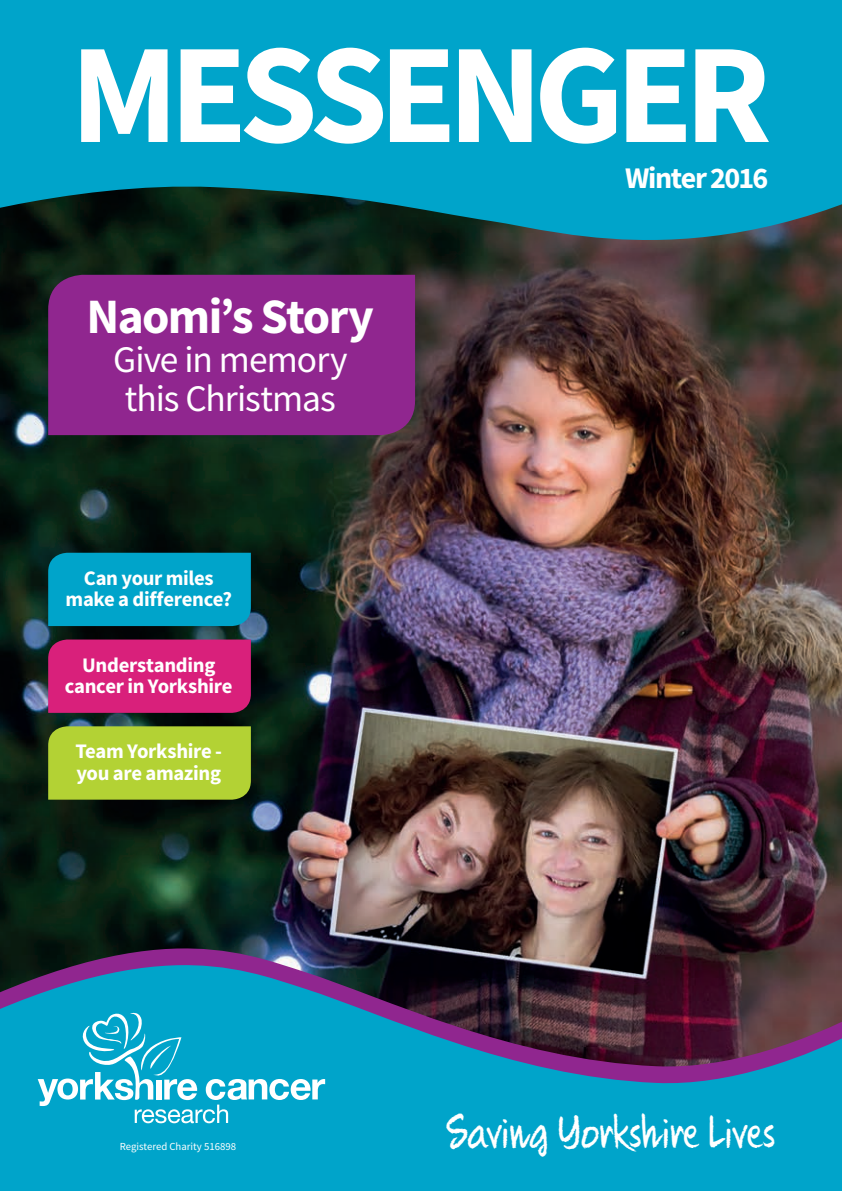
<style>
.page{position:relative;width:842px;height:1191px;background:#fff}
.page>*{position:absolute;margin:0;border:0;box-sizing:border-box;transform-origin:0 0}
.t1{font:700 142px "Source Sans Pro";letter-spacing:-.06em;color:#fff}
.t2{font:700 49.4px "Source Sans Pro";letter-spacing:-.035em;color:#fff}
.t3{font:40px "Quikhand 1.1";letter-spacing:-.005em;color:#fff}
.t4{font:37.4px/39.2px "Source Sans Pro";letter-spacing:-.025em;color:#fff;text-align:center}
.t5{font:700 30px "Source Sans Pro";letter-spacing:-.05em;color:#fff}
.t6{font:700 20.8px/21.6px "Source Sans Pro";letter-spacing:-.015em;color:#fff;text-align:center}
.t7{font:10.8px "Source Sans Pro";color:#fff}
</style>
<div class="page">
<img style="left:0;top:265px;width:842px;height:651px">
<svg style="left:0;top:0;width:842px;height:265px;background:#058aa6"></svg>
<svg style="left:0;top:916px;width:842px;height:11px;background:#2f2b2b"></svg>
<svg style="left:0;top:927px;width:842px;height:264px;background:#1e6d8d"></svg>
<svg style="left:38px;top:1010px;width:287px;height:113px;background:#25b1d1"></svg>
<div style="left:48px;top:726px;width:203px;height:73px;background:#b3d234"></div>
<div style="left:48px;top:639px;width:203px;height:74px;background:#d9207b"></div>
<div style="left:48px;top:553px;width:203px;height:73px;background:#00a4ca"></div>
<div style="left:48px;top:275px;width:367px;height:160px;background:#90268f"></div>
<h1 class="t1" style="left:70px;top:40px;width:703px">MESSENGER</h1>
<h3 class="t5" style="left:625px;top:166px;width:145px">Winter 2016</h3>
<h2 class="t2" style="left:87px;top:297px;width:289px">Naomi’s Story</h2>
<h3 class="t4" style="left:113px;top:343px;width:236px">Give in memory this Christmas</h3>
<p class="t6" style="left:66px;top:568px;width:168px">Can your miles make a difference?</p>
<p class="t6" style="left:65px;top:655px;width:169px">Understanding cancer in Yorkshire</p>
<p class="t6" style="left:75px;top:742px;width:148px;text-align:left">Team Yorkshire - you are amazing</p>
<p class="t7" style="left:120px;top:1142px;width:118px">Registered Charity 516898</p>
<h3 class="t3" style="left:446px;top:1106px;width:331px">Saving Yorkshire Lives</h3>
</div>
